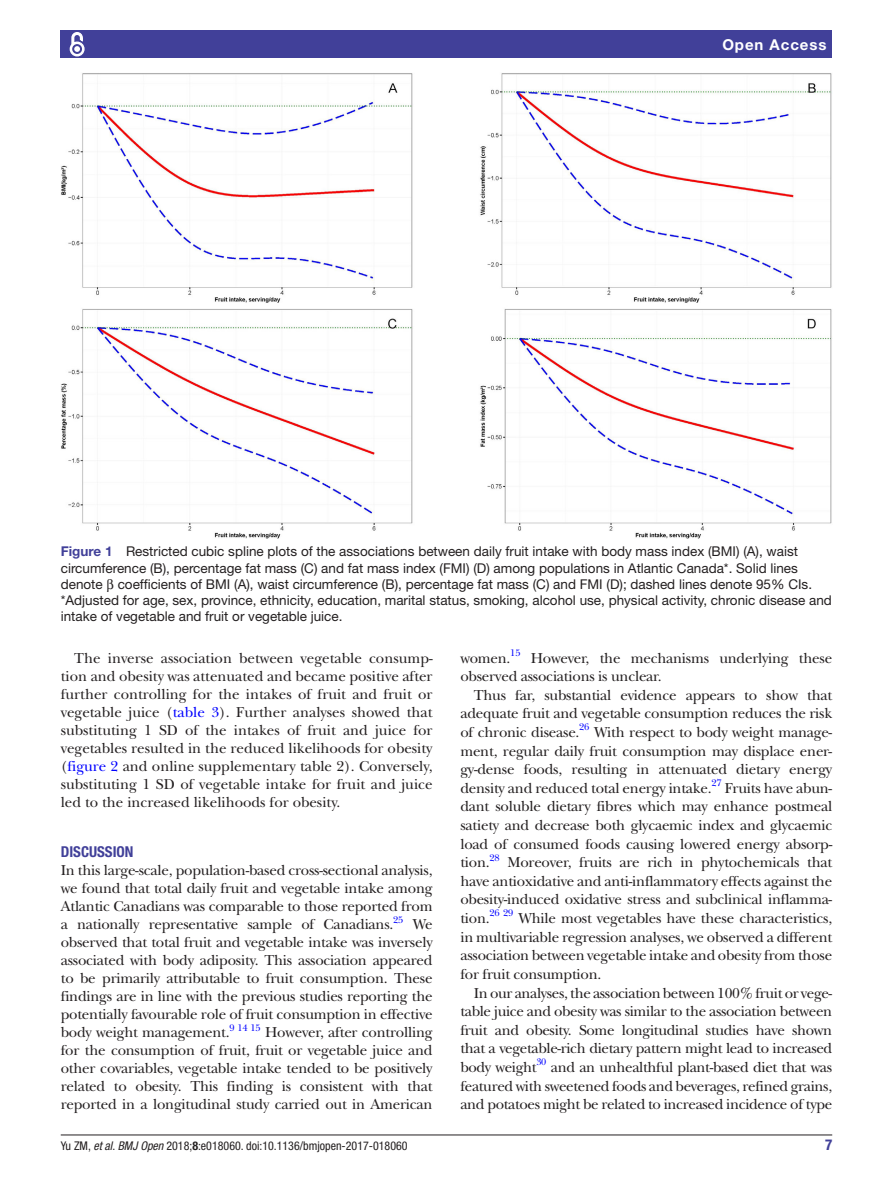
<style>
.page{position:relative;width:893px;height:1191px;background:#fff}
.page>*{position:absolute;margin:0;border:0;box-sizing:border-box;transform-origin:0 0}
.t1{font:15px/18.6px "New Baskerville";letter-spacing:-.015em;color:#231f20;text-align:justify}
.t2{font:700 condensed 15px "Helvetica Neue LT Std";color:#414099}
.t3{font:700 15px "Helvetica Neue LT Std";letter-spacing:.065em;color:#fff}
.t4{font:13.5px/16.2px "Helvetica Neue LT Std";color:#231f20}
.t5{font:condensed 12px "Helvetica Neue LT Std";color:#231f20}
.t6{font:9.9px "New Baskerville";letter-spacing:-.015em;color:#00f}
.s1{font-weight:700;color:#414099}
.s2{color:#00f}
.s3{font-style:italic}
.s4{font-weight:700}
</style>
<div class="page">
<hr style="left:61px;top:1134px;width:771px;height:1px;background:#231f20">
<div style="left:61px;top:31px;width:771px;height:27px;background:#414099"></div>
<svg style="left:69px;top:32px;width:16px;height:25px"></svg>
<img style="left:61px;top:73px;width:771px;height:465px">
<p class="t3" style="left:722px;top:35px;width:106px">Open Access</p>
<p class="t4" style="left:61px;top:543px;width:773px"><span class="s1">Figure 1</span> Restricted cubic spline plots of the associations between daily fruit intake with body mass index (BMI) (A), waist circumference (B), percentage fat mass (C) and fat mass index (FMI) (D) among populations in Atlantic Canada*. Solid lines denote coefficients of BMI (A), waist circumference (B), percentage fat mass (C) and FMI (D); dashed lines denote 95% CIs. *Adjusted for age, sex, province, ethnicity, education, marital status, smoking, alcohol use, physical activity, chronic disease and intake of vegetable and fruit or vegetable juice.</p>
<p class="t1" style="left:61px;top:649px;width:373px;line-height:18px;text-indent:14px">The inverse association between vegetable consump&shy;tion and obesity was attenuated and became positive after further controlling for the intakes of fruit and fruit or vegetable juice (<span class="s2">table 3</span>). Further analyses showed that substituting 1 SD of the intakes of fruit and juice for vegetables resulted in the reduced likelihoods for obesity (<span class="s2">figure 2</span> and online supplementary table 2). Conversely, substituting 1 SD of vegetable intake for fruit and juice led to the increased likelihoods for obesity.</p>
<p class="t2" style="left:61px;top:843px;width:74px">DISCUSSION</p>
<p class="t1" style="left:61px;top:861px;width:373px;line-height:18px">In this large-scale, population-based cross-sectional analysis, we found that total daily fruit and vegetable intake among Atlantic Canadians was comparable to those reported from a nationally representative sample of Canadians.</p>
<p class="t6" style="left:393px;top:913px;width:12px">25</p>
<p class="t1" style="left:61px;top:915px;width:373px;line-height:18px;text-indent:352px">We observed that total fruit and vegetable intake was inversely associated with body adiposity. This association appeared to be primarily attributable to fruit consumption. These findings are in line with the previous studies reporting the potentially favourable role of fruit consumption in effective body weight management.</p>
<p class="t6" style="left:230px;top:1021px;width:33px">9 14 15</p>
<p class="t1" style="left:61px;top:1023px;width:373px;line-height:18px;text-indent:204px">However, after controlling for the consumption of fruit, fruit or vegetable juice and other covariables, vegetable intake tended to be positively related to obesity. This finding is consistent with that reported in a longitudinal study carried out in American</p>
<p class="t6" style="left:510px;top:647px;width:12px">15</p>
<p class="t1" style="left:460px;top:648px;width:373px;text-indent:70px">However, the mechanisms underlying these observed associations is unclear.</p>
<p class="t1" style="left:460px;top:685px;width:373px;text-indent:14px">Thus far, substantial evidence appears to show that adequate fruit and vegetable consumption reduces the risk of chronic disease.</p>
<p class="t1" style="left:460px;top:648px;width:52px">women.</p>
<p class="t6" style="left:579px;top:721px;width:12px">26</p>
<p class="t1" style="left:460px;top:723px;width:373px;text-indent:134px">With respect to body weight manage&shy;ment, regular daily fruit consumption may displace ener&shy;gy-dense foods, resulting in attenuated dietary energy density and reduced total energy intake.</p>
<p class="t6" style="left:711px;top:777px;width:12px">27</p>
<p class="t1" style="left:460px;top:778px;width:373px;text-indent:264px">Fruits have abun&shy;dant soluble dietary fibres which may enhance postmeal satiety and decrease both glycaemic index and glycaemic load of consumed foods causing lowered energy absorp&shy;tion.</p>
<p class="t6" style="left:490px;top:851px;width:12px">28</p>
<p class="t1" style="left:460px;top:853px;width:373px;text-indent:47px">Moreover, fruits are rich in phytochemicals that have antioxidative and anti-inflammatory effects against the obesity-induced oxidative stress and subclinical inflamma&shy;tion.<sup>26</sup> <sup>29</sup> While most vegetables have these characteristics, in multivariable regression analyses, we observed a different association between vegetable intake and obesity from those for fruit consumption.</p>
<p class="t1" style="left:460px;top:983px;width:373px;text-indent:14px">In our analyses, the association between 100% fruit or vege&shy;table juice and obesity was similar to the association between fruit and obesity. Some longitudinal studies have shown that a vegetable-rich dietary pattern might lead to increased body weight<sup>30</sup> and an unhealthful plant-based diet that was featured with sweetened foods and beverages, refined grains, and potatoes might be related to increased incidence of type</p>
<p class="t5" style="left:61px;top:1138px;width:348px">Yu ZM, <span class="s3">et al</span>. <span class="s3">BMJ Open</span> 2018;<span class="s4">8</span>:e018060. doi:10.1136/bmjopen-2017-018060</p>
<p class="t2" style="left:825px;top:1135px;width:9px">7</p>
</div>
